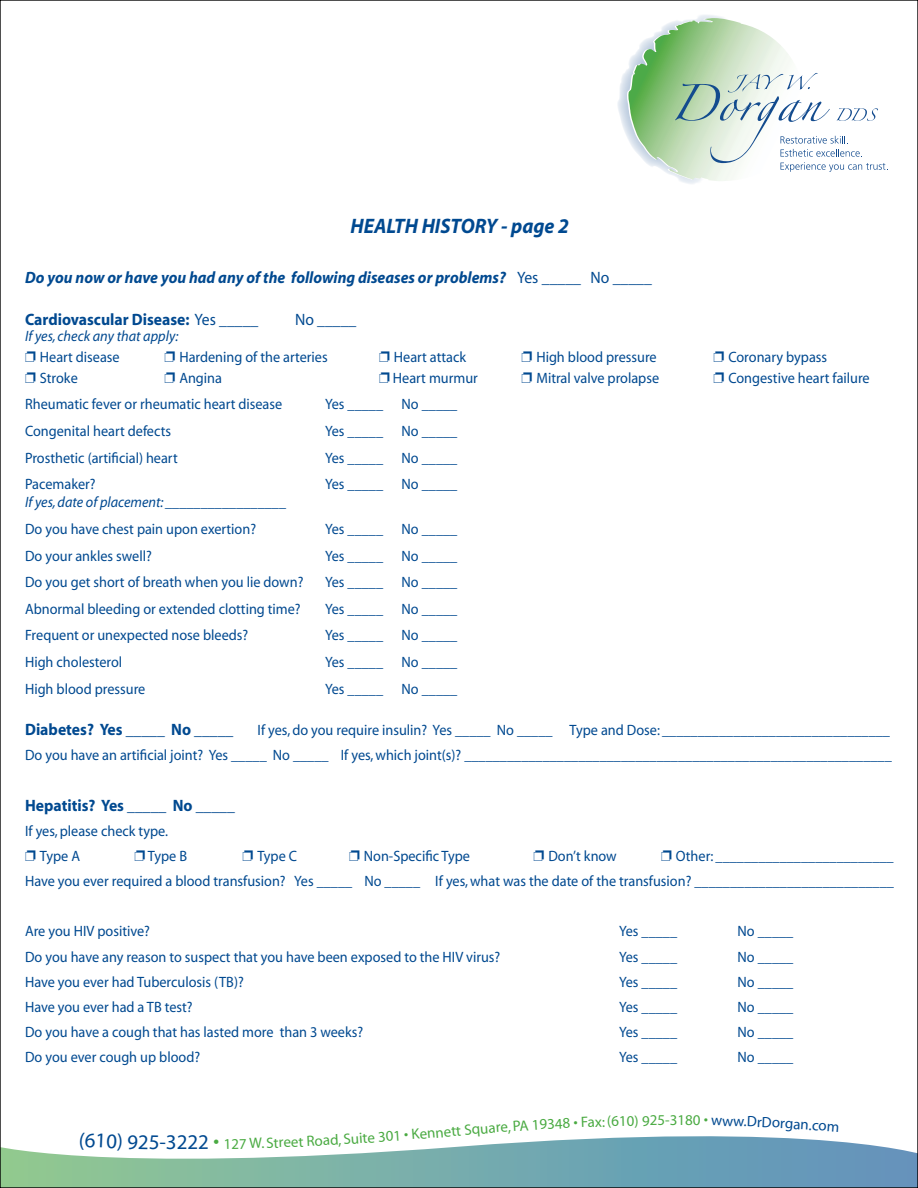
<style>
.page{position:relative;width:918px;height:1188px;background:#fff}
.page>*{position:absolute;margin:0;border:0;box-sizing:border-box;transform-origin:0 0}
.t1{font:italic 700 21px "Myriad";color:#004990;scale:.95 1}
.t2{font:21px "Myriad";color:#004990}
.t3{font:700 16.5px "Myriad";color:#004990;scale:.95 1}
.t4{font:italic 700 16.5px "Myriad";color:#004990;scale:.95 1}
.t5{font:16.5px "Myriad";color:#004990;scale:.95 1}
.t6{font:15px/25.2px "Myriad";color:#004990;text-align:right;scale:.95 1}
.t7{font:15px "Myriad";color:#4aaa42}
.t8{font:italic 15px "Myriad";color:#004990;scale:.95 1}
.t9{font:15px "Myriad";color:#004990}
.s1{font-weight:400;font-style:normal}
.s2{font-weight:400}
.s3{font-size:21px;color:#004990}
.s4{font-size:21px}
</style>
<div class="page">
<svg style="left:2px;top:1136px;width:914px;height:50px"></svg>
<svg style="left:617px;top:15px;width:271px;height:169px"></svg>
<svg style="left:80px;top:1136px;width:42px;height:15px"></svg>
<h1 class="t1" style="left:351px;top:215px;width:231px">HEALTH HISTORY - page 2</h1>
<p class="t4" style="left:25px;top:269px;width:661px">Do you now or have you had any of the following diseases or problems? <span class="s1">Yes _____ No _____</span></p>
<p class="t3" style="left:25px;top:311px;width:247px">Cardiovascular Disease: <span class="s2">Yes _____</span></p>
<p class="t5" style="left:295px;top:311px;width:66px">No _____</p>
<p class="t8" style="left:25px;top:329px;width:163px">If yes, check any that apply:</p>
<p class="t6" style="left:40px;top:345px;width:86px">Heart disease</p>
<p class="t6" style="left:179px;top:345px;width:158px">Hardening of the arteries</p>
<p class="t6" style="left:394px;top:345px;width:78px">Heart attack</p>
<p class="t6" style="left:536px;top:345px;width:128px">High blood pressure</p>
<p class="t6" style="left:728px;top:345px;width:105px">Coronary bypass</p>
<p class="t6" style="left:40px;top:366px;width:42px">Stroke</p>
<p class="t6" style="left:179px;top:366px;width:46px">Angina</p>
<p class="t6" style="left:393px;top:366px;width:91px">Heart murmur</p>
<p class="t6" style="left:536px;top:366px;width:131px">Mitral valve prolapse</p>
<p class="t6" style="left:728px;top:366px;width:150px">Congestive heart failure</p>
<p class="t6" style="left:25px;top:392px;width:272px">Rheumatic fever or rheumatic heart disease</p>
<p class="t6" style="left:325px;top:392px;width:141px">Yes _____ No _____</p>
<p class="t6" style="left:25px;top:419px;width:155px">Congenital heart defects</p>
<p class="t6" style="left:325px;top:419px;width:141px">Yes _____ No _____</p>
<p class="t6" style="left:25px;top:446px;width:162px">Prosthetic (artificial) heart</p>
<p class="t6" style="left:325px;top:446px;width:141px">Yes _____ No _____</p>
<p class="t6" style="left:25px;top:472px;width:76px">Pacemaker?</p>
<p class="t6" style="left:325px;top:472px;width:141px">Yes _____ No _____</p>
<p class="t8" style="left:25px;top:495px;width:277px">If yes, date of placement: _________________</p>
<p class="t6" style="left:25px;top:517px;width:245px">Do you have chest pain upon exertion?</p>
<p class="t6" style="left:325px;top:517px;width:141px">Yes _____ No _____</p>
<p class="t6" style="left:25px;top:544px;width:135px">Do your ankles swell?</p>
<p class="t6" style="left:325px;top:544px;width:141px">Yes _____ No _____</p>
<p class="t6" style="left:25px;top:570px;width:295px">Do you get short of breath when you lie down?</p>
<p class="t6" style="left:325px;top:570px;width:141px">Yes _____ No _____</p>
<p class="t6" style="left:25px;top:597px;width:292px">Abnormal bleeding or extended clotting time?</p>
<p class="t6" style="left:325px;top:597px;width:141px">Yes _____ No _____</p>
<p class="t6" style="left:25px;top:623px;width:236px">Frequent or unexpected nose bleeds?</p>
<p class="t6" style="left:325px;top:623px;width:141px">Yes _____ No _____</p>
<p class="t6" style="left:25px;top:650px;width:104px">High cholesterol</p>
<p class="t6" style="left:325px;top:650px;width:141px">Yes _____ No _____</p>
<p class="t6" style="left:25px;top:677px;width:128px">High blood pressure</p>
<p class="t6" style="left:325px;top:677px;width:141px">Yes _____ No _____</p>
<p class="t3" style="left:25px;top:721px;width:221px">Diabetes? Yes _____ No _____</p>
<p class="t6" style="left:25px;top:718px;width:914px">If yes, do you require insulin? Yes _____ No _____ Type and Dose: ________________________________<br>Do you have an artificial joint? Yes _____ No _____ If yes, which joint(s)? ____________________________________________________________</p>
<p class="t3" style="left:25px;top:797px;width:222px">Hepatitis? Yes _____ No _____</p>
<p class="t6" style="left:40px;top:819px;width:137px;text-align:left;text-indent:-15px">If yes, please check type.<br>Type A</p>
<p class="t6" style="left:148px;top:844px;width:43px">Type B</p>
<p class="t6" style="left:257px;top:844px;width:43px">Type C</p>
<p class="t6" style="left:364px;top:844px;width:113px">Non-Specific Type</p>
<p class="t6" style="left:548px;top:844px;width:74px">Don’t know</p>
<p class="t6" style="left:25px;top:844px;width:916px">Other: _________________________<br>Have you ever required a blood transfusion? Yes _____ No _____ If yes, what was the date of the transfusion? ____________________________</p>
<p class="t6" style="left:25px;top:920px;width:133px">Are you HIV positive?</p>
<p class="t6" style="left:619px;top:920px;width:63px">Yes _____</p>
<p class="t6" style="left:738px;top:920px;width:60px">No _____</p>
<p class="t6" style="left:25px;top:945px;width:502px">Do you have any reason to suspect that you have been exposed to the HIV virus?</p>
<p class="t6" style="left:619px;top:945px;width:63px">Yes _____</p>
<p class="t6" style="left:738px;top:945px;width:60px">No _____</p>
<p class="t6" style="left:25px;top:970px;width:232px">Have you ever had Tuberculosis (TB)?</p>
<p class="t6" style="left:619px;top:970px;width:63px">Yes _____</p>
<p class="t6" style="left:738px;top:970px;width:60px">No _____</p>
<p class="t6" style="left:25px;top:995px;width:178px">Have you ever had a TB test?</p>
<p class="t6" style="left:619px;top:995px;width:63px">Yes _____</p>
<p class="t6" style="left:738px;top:995px;width:60px">No _____</p>
<p class="t6" style="left:25px;top:1020px;width:357px">Do you have a cough that has lasted more than 3 weeks?</p>
<p class="t6" style="left:619px;top:1020px;width:63px">Yes _____</p>
<p class="t6" style="left:738px;top:1020px;width:60px">No _____</p>
<p class="t6" style="left:25px;top:1045px;width:186px">Do you ever cough up blood?</p>
<p class="t6" style="left:619px;top:1045px;width:63px">Yes _____</p>
<p class="t6" style="left:738px;top:1045px;width:60px">No _____</p>
<h1 class="t2" style="left:128px;top:1131px;width:40px;rotate:1deg">925-</h1>
<h1 class="t2" style="left:166px;top:1132px;width:34px">322</h1>
<p class="t7" style="left:198px;top:1137px;width:50px;rotate:-1deg"><span class="s3">2</span><span class="s4">•</span> 127</p>
<p class="t7" style="left:249px;top:1136px;width:43px;rotate:-2deg">W. Stre</p>
<p class="t7" style="left:291px;top:1135px;width:52px;rotate:-3deg">et Road,</p>
<p class="t7" style="left:343px;top:1132px;width:67px;rotate:-4deg">Suite 301 •</p>
<p class="t7" style="left:411px;top:1127px;width:79px;rotate:-5deg">Kennett Squ</p>
<p class="t7" style="left:488px;top:1120px;width:42px;rotate:-4deg">are, PA</p>
<p class="t7" style="left:532px;top:1117px;width:47px;rotate:-3deg">19348 •</p>
<p class="t7" style="left:581px;top:1115px;width:40px;rotate:-2deg">Fax: (6</p>
<p class="t7" style="left:619px;top:1113px;width:47px;rotate:-1deg">10) 925</p>
<p class="t7" style="left:665px;top:1113px;width:37px">-3180</p>
<p class="t9" style="left:734px;top:1113px;width:30px;rotate:2deg">w.Dr</p>
<p class="t9" style="left:762px;top:1114px;width:33px;rotate:3deg">Dorg</p>
<p class="t9" style="left:794px;top:1116px;width:27px;rotate:4deg">an.c</p>
</div>
